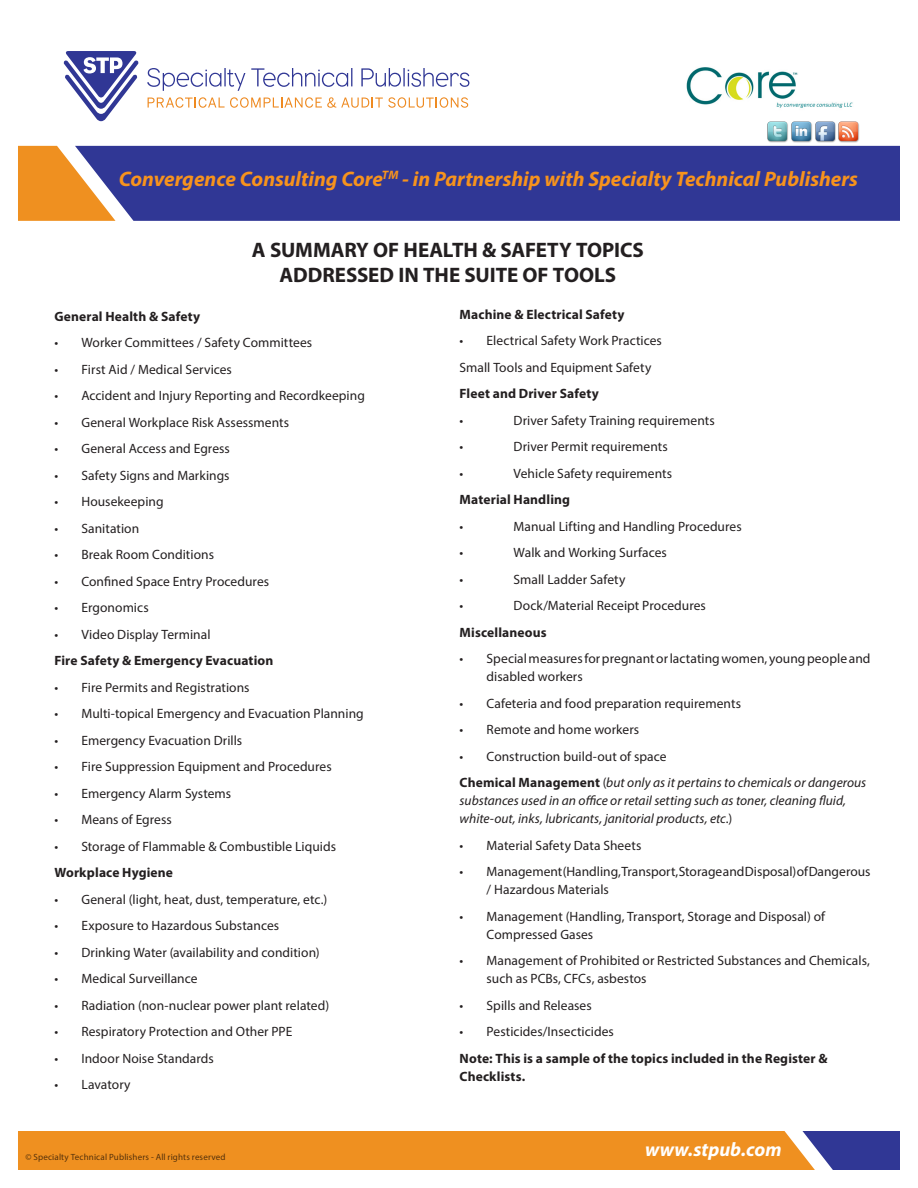
<style>
.page{position:relative;width:918px;height:1188px;background:#fff}
.page>*{position:absolute;margin:0;border:0;box-sizing:border-box;transform-origin:0 0}
.t1{font:italic 700 21px "Myriad Pro";color:#f7931d}
.t2{font:700 21px "Myriad Pro";letter-spacing:-.005em;color:#231f20}
.t3{font:italic 700 19.5px "Myriad Pro";color:#fff}
.t4{font:13.5px/18px "Myriad Pro";letter-spacing:.005em;color:#231f20}
.t5{font:700 13.5px/18px "Myriad Pro";letter-spacing:.01em;color:#231f20}
.t6{font:italic 13.5px/18px "Myriad Pro";color:#231f20}
.t7{font:9px "Myriad Pro";letter-spacing:.015em;color:#231f20}
.s1{font-weight:700;font-style:normal}
.s2{font-style:normal}
</style>
<div class="page">
<svg style="left:147px;top:68px;width:98px;height:23px"></svg>
<svg style="left:251px;top:68px;width:101px;height:19px"></svg>
<svg style="left:361px;top:68px;width:108px;height:19px"></svg>
<svg style="left:63px;top:51px;width:76px;height:70px"></svg>
<svg style="left:148px;top:97px;width:320px;height:11px"></svg>
<div style="left:115px;top:146px;width:785px;height:75px;background:#303795"></div>
<svg style="left:18px;top:146px;width:97px;height:75px;background:#d69453"></svg>
<svg style="left:18px;top:1131px;width:882px;height:39px;background:#dd8a2f"></svg>
<img style="left:767px;top:121px;width:69px;height:22px">
<img style="left:838px;top:121px;width:22px;height:22px">
<img style="left:686px;top:67px;width:167px;height:41px">
<h1 class="t1" style="left:119px;top:166px;width:741px">Convergence Consulting Core<sup>TM</sup> - in Partnership with Specialty Technical Publishers</h1>
<p class="t2" style="left:252px;top:236px;width:393px">A SUMMARY OF HEALTH &amp; SAFETY TOPICS</p>
<p class="t2" style="left:280px;top:262px;width:338px">ADDRESSED IN THE SUITE OF TOOLS</p>
<p class="t5" style="left:54px;top:307px;width:147px">General Health &amp; Safety</p>
<p class="t4" style="left:54px;top:333px;width:259px">• Worker Committees / Safety Committees</p>
<p class="t4" style="left:54px;top:360px;width:179px">• First Aid / Medical Services</p>
<p class="t4" style="left:54px;top:386px;width:312px">• Accident and Injury Reporting and Recordkeeping</p>
<p class="t4" style="left:54px;top:413px;width:236px">• General Workplace Risk Assessments</p>
<p class="t4" style="left:54px;top:439px;width:177px">• General Access and Egress</p>
<p class="t4" style="left:54px;top:466px;width:177px">• Safety Signs and Markings</p>
<p class="t4" style="left:54px;top:492px;width:111px">• Housekeeping</p>
<p class="t4" style="left:54px;top:519px;width:86px">• Sanitation</p>
<p class="t4" style="left:54px;top:545px;width:161px">• Break Room Conditions</p>
<p class="t4" style="left:54px;top:572px;width:216px">• Confined Space Entry Procedures</p>
<p class="t4" style="left:54px;top:598px;width:96px">• Ergonomics</p>
<p class="t4" style="left:54px;top:625px;width:158px">• Video Display Terminal</p>
<p class="t5" style="left:54px;top:651px;width:220px">Fire Safety &amp; Emergency Evacuation</p>
<p class="t4" style="left:54px;top:678px;width:197px">• Fire Permits and Registrations</p>
<p class="t4" style="left:54px;top:704px;width:311px">• Multi-topical Emergency and Evacuation Planning</p>
<p class="t4" style="left:54px;top:731px;width:189px">• Emergency Evacuation Drills</p>
<p class="t4" style="left:54px;top:757px;width:279px">• Fire Suppression Equipment and Procedures</p>
<p class="t4" style="left:54px;top:784px;width:178px">• Emergency Alarm Systems</p>
<p class="t4" style="left:54px;top:810px;width:119px">• Means of Egress</p>
<p class="t4" style="left:54px;top:837px;width:283px">• Storage of Flammable &amp; Combustible Liquids</p>
<p class="t5" style="left:54px;top:863px;width:120px">Workplace Hygiene</p>
<p class="t4" style="left:54px;top:890px;width:274px">• General (light, heat, dust, temperature, etc.)</p>
<p class="t4" style="left:54px;top:916px;width:226px">• Exposure to Hazardous Substances</p>
<p class="t4" style="left:54px;top:943px;width:267px">• Drinking Water (availability and condition)</p>
<p class="t4" style="left:54px;top:969px;width:145px">• Medical Surveillance</p>
<p class="t4" style="left:54px;top:996px;width:276px">• Radiation (non-nuclear power plant related)</p>
<p class="t4" style="left:54px;top:1022px;width:239px">• Respiratory Protection and Other PPE</p>
<p class="t4" style="left:54px;top:1049px;width:161px">• Indoor Noise Standards</p>
<p class="t4" style="left:54px;top:1075px;width:78px">• Lavatory</p>
<p class="t5" style="left:460px;top:305px;width:166px">Machine &amp; Electrical Safety</p>
<p class="t4" style="left:460px;top:332px;width:204px">• Electrical Safety Work Practices</p>
<p class="t4" style="left:460px;top:358px;width:193px">Small Tools and Equipment Safety</p>
<p class="t5" style="left:460px;top:384px;width:141px">Fleet and Driver Safety</p>
<p class="t4" style="left:460px;top:411px;width:5px">•</p>
<p class="t4" style="left:514px;top:411px;width:203px">Driver Safety Training requirements</p>
<p class="t4" style="left:460px;top:438px;width:5px">•</p>
<p class="t4" style="left:514px;top:438px;width:156px">Driver Permit requirements</p>
<p class="t4" style="left:460px;top:464px;width:5px">•</p>
<p class="t4" style="left:514px;top:464px;width:160px">Vehicle Safety requirements</p>
<p class="t5" style="left:460px;top:490px;width:112px">Material Handling</p>
<p class="t4" style="left:460px;top:517px;width:5px">•</p>
<p class="t4" style="left:514px;top:517px;width:230px">Manual Lifting and Handling Procedures</p>
<p class="t4" style="left:460px;top:544px;width:5px">•</p>
<p class="t4" style="left:514px;top:544px;width:155px">Walk and Working Surfaces</p>
<p class="t4" style="left:460px;top:570px;width:5px">•</p>
<p class="t4" style="left:514px;top:570px;width:113px">Small Ladder Safety</p>
<p class="t4" style="left:460px;top:597px;width:5px">•</p>
<p class="t4" style="left:514px;top:597px;width:194px">Dock/Material Receipt Procedures</p>
<p class="t5" style="left:460px;top:623px;width:89px">Miscellaneous</p>
<p class="t4" style="left:487px;top:650px;width:385px;text-indent:-27px">• Special measures for pregnant or lactating women, young people and disabled workers</p>
<p class="t4" style="left:460px;top:694px;width:283px">• Cafeteria and food preparation requirements</p>
<p class="t4" style="left:460px;top:721px;width:181px">• Remote and home workers</p>
<p class="t4" style="left:460px;top:747px;width:208px">• Construction build-out of space</p>
<p class="t6" style="left:460px;top:774px;width:408px"><span class="s1">Chemical Management</span> <span class="s2">(</span>but only as it pertains to chemicals or dangerous substances used in an office or retail setting such as toner, cleaning fluid, white-out, inks, lubricants, janitorial products, etc<span class="s2">.)</span></p>
<p class="t4" style="left:460px;top:836px;width:183px">• Material Safety Data Sheets</p>
<p class="t4" style="left:487px;top:863px;width:385px;text-indent:-27px">• Management (Handling, Transport, Storage and Disposal) of Dangerous / Hazardous Materials</p>
<p class="t4" style="left:487px;top:907px;width:340px;text-indent:-27px">• Management (Handling, Transport, Storage and Disposal) of<br>Compressed Gases</p>
<p class="t4" style="left:487px;top:952px;width:385px;text-indent:-27px">• Management of Prohibited or Restricted Substances and Chemicals, such as PCBs, CFCs, asbestos</p>
<p class="t4" style="left:460px;top:996px;width:134px">• Spills and Releases</p>
<p class="t4" style="left:460px;top:1023px;width:156px">• Pesticides/Insecticides</p>
<p class="t5" style="left:460px;top:1049px;width:369px">Note: This is a sample of the topics included in the Register &amp;<br>Checklists.</p>
<p class="t7" style="left:26px;top:1151px;width:202px">© Specialty Technical Publishers - All rights reserved</p>
<h2 class="t3" style="left:645px;top:1137px;width:138px">www.stpub.com</h2>
</div>
